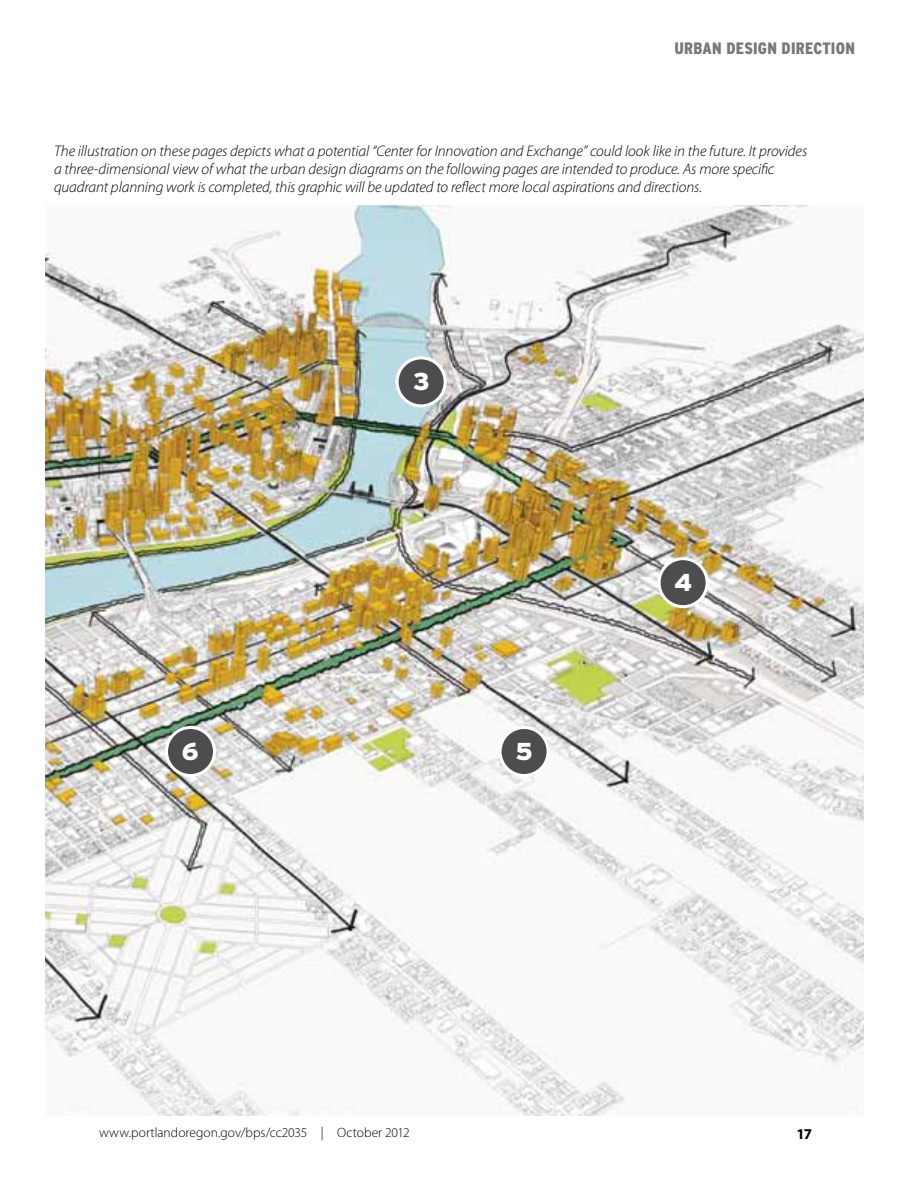
<style>
.page{position:relative;width:918px;height:1188px;background:#fff}
.page>*{position:absolute;margin:0;border:0;box-sizing:border-box;transform-origin:0 0}
.t1{font:900 24.45px "Interstate";color:#fff}
.t2{font:900 condensed 16.5px "Interstate";letter-spacing:.015em;color:#77787b}
.t3{font:italic 300 15.3px/18px "Myriad Pro";letter-spacing:-.005em;color:#000}
.t4{font:700 15px "Myriad Pro";color:#000}
.t5{font:300 13.5px "Myriad Pro";letter-spacing:.005em;color:#000}
</style>
<div class="page">
<img style="left:45px;top:205px;width:819px;height:911px">
<div style="left:397px;top:358px;width:48px;height:48px;background:#4d4d4f;border-radius:50%"></div>
<div style="left:396px;top:356px;width:51px;height:51px;border:3px solid #fff;border-radius:50%"></div>
<div style="left:659px;top:559px;width:48px;height:48px;background:#4d4d4f;border-radius:50%"></div>
<div style="left:658px;top:557px;width:51px;height:51px;border:3px solid #fff;border-radius:50%"></div>
<div style="left:500px;top:728px;width:48px;height:48px;background:#4d4d4f;border-radius:50%"></div>
<div style="left:499px;top:726px;width:51px;height:51px;border:3px solid #fff;border-radius:50%"></div>
<div style="left:166px;top:728px;width:48px;height:48px;background:#4d4d4f;border-radius:50%"></div>
<div style="left:165px;top:726px;width:51px;height:51px;border:3px solid #fff;border-radius:50%"></div>
<p class="t2" style="left:674px;top:38px;width:182px">URBAN DESIGN DIRECTION</p>
<p class="t3" style="left:54px;top:141px;width:755px">The illustration on these pages depicts what a potential “Center for Innovation and Exchange” could look like in the future. It provides a three-dimensional view of what the urban design diagrams on the following pages are intended to produce. As more specific quadrant planning work is completed, this graphic will be updated to reflect more local aspirations and directions.</p>
<p class="t1" style="left:413px;top:367px;width:18px">3</p>
<p class="t1" style="left:182px;top:736px;width:19px">6</p>
<p class="t1" style="left:515px;top:736px;width:19px">5</p>
<p class="t1" style="left:674px;top:567px;width:20px">4</p>
<p class="t5" style="left:99px;top:1125px;width:312px">www.portlandoregon.gov/bps/cc2035 | October 2012</p>
<p class="t4" style="left:797px;top:1124px;width:17px">17</p>
</div>
